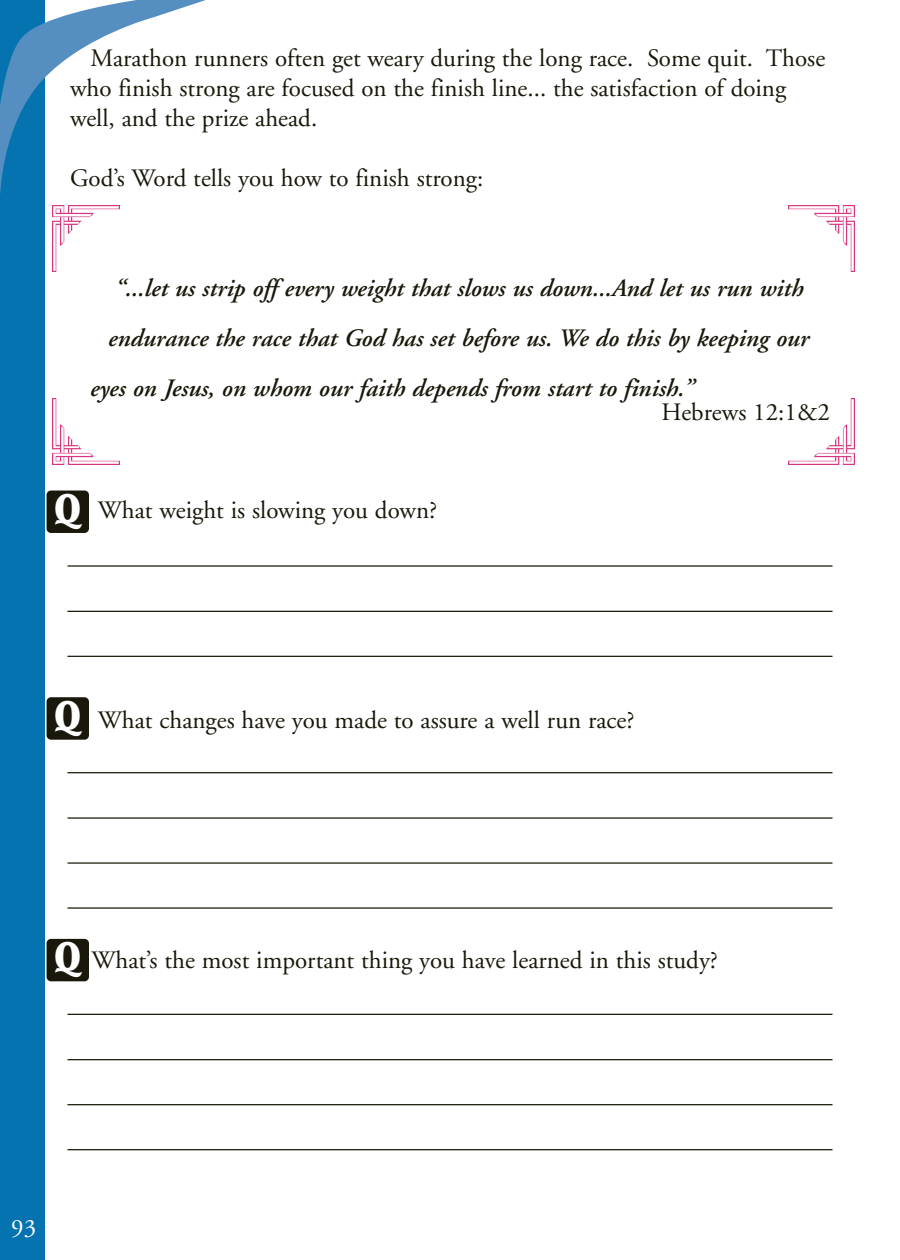
<style>
.page{position:relative;width:900px;height:1260px;background:#fff}
.page>*{position:absolute;margin:0;border:0;box-sizing:border-box;transform-origin:0 0}
.t1{font:800 40px "Seagull BT";color:#fff}
.t2{font:25px/30px "Adobe Garamond";color:#1a180a}
.t3{font:italic 600 25px "Adobe Garamond";color:#1a180a}
.t4{font:25px "Adobe Garamond";color:#fff}
</style>
<div class="page">
<img style="left:788px;top:205px;width:67px;height:67px">
<img style="left:788px;top:398px;width:67px;height:67px">
<img style="left:52px;top:398px;width:67px;height:67px">
<div style="left:0;top:0;width:45px;height:1260px;background:#0573b0"></div>
<svg style="left:0;top:0;width:206px;height:272px"></svg>
<hr style="left:68px;top:611px;width:764px;height:1px;background:#1a180a">
<hr style="left:68px;top:656px;width:764px;height:1px;background:#1a180a">
<div style="left:47px;top:491px;width:42px;height:42px;background:#1a180a;border-radius:5px"></div>
<hr style="left:68px;top:565px;width:764px;height:2px;background:#1a180a">
<hr style="left:68px;top:817px;width:764px;height:2px;background:#1a180a">
<hr style="left:68px;top:862px;width:764px;height:2px;background:#1a180a">
<hr style="left:68px;top:907px;width:764px;height:2px;background:#1a180a">
<div style="left:47px;top:697px;width:42px;height:43px;background:#1a180a;border-radius:4px"></div>
<hr style="left:68px;top:772px;width:764px;height:1px;background:#1a180a">
<hr style="left:68px;top:1059px;width:764px;height:1px;background:#1a180a">
<hr style="left:68px;top:1104px;width:764px;height:1px;background:#1a180a">
<hr style="left:68px;top:1149px;width:764px;height:1px;background:#1a180a">
<div style="left:47px;top:939px;width:42px;height:42px;background:#1a180a;border-radius:4px"></div>
<hr style="left:68px;top:1014px;width:764px;height:1px;background:#1a180a">
<p class="t2" style="left:70px;top:45px;width:757px;text-indent:21px">Marathon runners often get weary during the long race. Some quit. Those who finish strong are focused on the finish line... the satisfaction of doing well, and the prize ahead.</p>
<p class="t2" style="left:70px;top:165px;width:415px">God’s Word tells you how to finish strong:</p>
<p class="t3" style="left:115px;top:278px;width:690px">“...let us strip off every weight that slows us down...And let us run with</p>
<p class="t3" style="left:108px;top:328px;width:703px">endurance the race that God has set before us. We do this by keeping our</p>
<p class="t3" style="left:90px;top:378px;width:606px">eyes on Jesus, on whom our faith depends from start to finish.”</p>
<p class="t2" style="left:662px;top:400px;width:170px">Hebrews 12:1&amp;2</p>
<h1 class="t1" style="left:54px;top:492px;width:29px">Q</h1>
<p class="t2" style="left:98px;top:497px;width:341px">What weight is slowing you down?</p>
<h1 class="t1" style="left:54px;top:698px;width:29px">Q</h1>
<p class="t2" style="left:98px;top:707px;width:538px">What changes have you made to assure a well run race?</p>
<h1 class="t1" style="left:54px;top:940px;width:29px">Q</h1>
<p class="t2" style="left:91px;top:947px;width:628px">What’s the most important thing you have learned in this study?</p>
<p class="t4" style="left:11px;top:1218px;width:26px">93</p>
</div>
